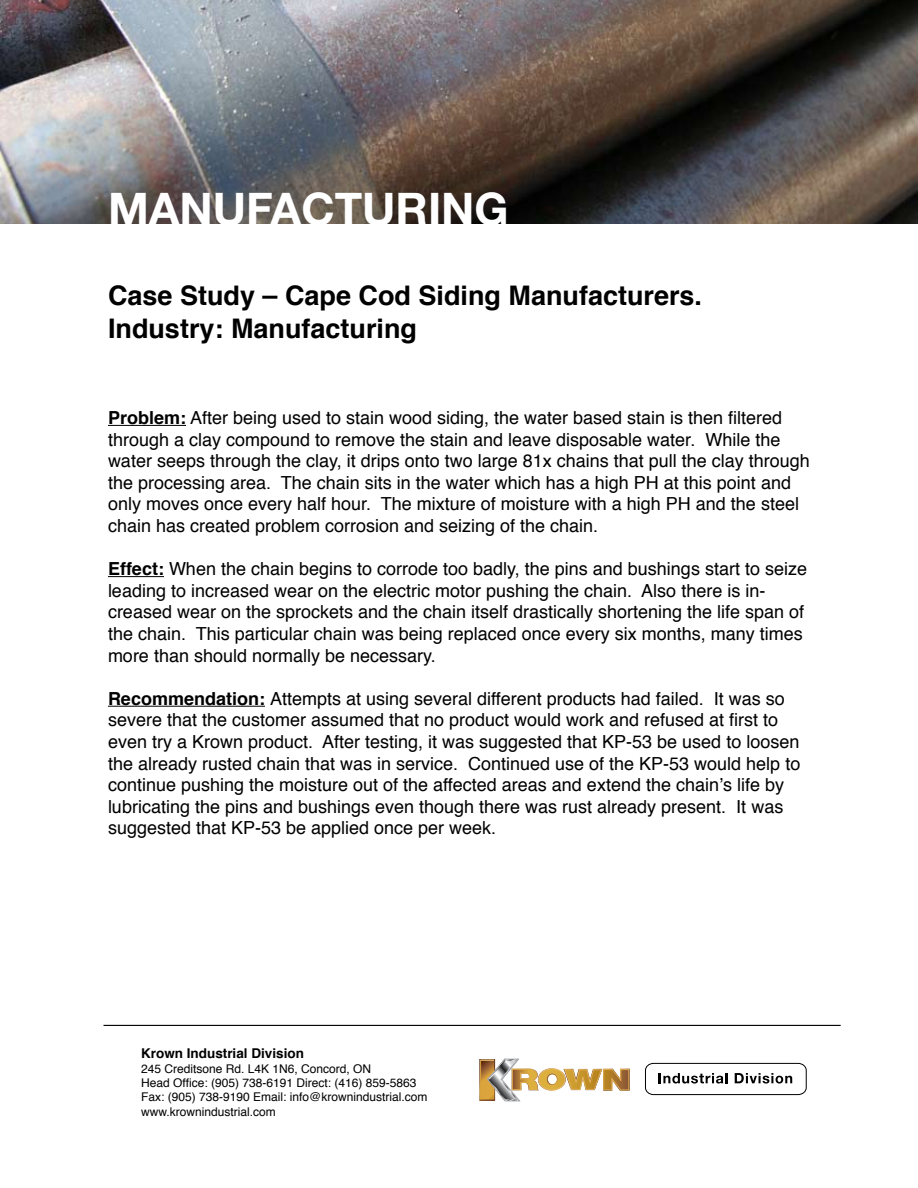
<style>
.page{position:relative;width:918px;height:1188px;background:#fff}
.page>*{position:absolute;margin:0;border:0;box-sizing:border-box;transform-origin:0 0}
.t1{font:700 45px "Helvetica Neue";color:#fff}
.t2{font:700 27px/32.4px "Helvetica";color:#000}
.t3{font:18px/21.6px "Helvetica";color:#000}
.t4{font:700 13.5px "Helvetica";color:#000}
.t5{font:12px/14.4px "Helvetica";color:#000}
.s1{font-weight:700}
</style>
<div class="page">
<hr style="left:108px;top:425px;width:78px;height:1px;background:#000">
<hr style="left:108px;top:576px;width:56px;height:1px;background:#000">
<hr style="left:108px;top:706px;width:157px;height:1px;background:#000">
<svg style="left:479px;top:1059px;width:151px;height:42px"></svg>
<svg style="left:645px;top:1063px;width:162px;height:32px"></svg>
<hr style="left:104px;top:1025px;width:737px;height:1px;background:#000">
<img style="left:0;top:0;width:918px;height:223px">
<h1 class="t1" style="left:108px;top:181px;width:402px">MANUFACTURING</h1>
<h2 class="t2" style="left:108px;top:280px;width:596px">Case Study – Cape Cod Siding Manufacturers.<br>Industry: Manufacturing</h2>
<p class="t3" style="left:108px;top:407px;width:703px"><span class="s1">Problem:</span> After being used to stain wood siding, the water based stain is then filtered through a clay compound to remove the stain and leave disposable water. While the water seeps through the clay, it drips onto two large 81x chains that pull the clay through the processing area. The chain sits in the water which has a high PH at this point and only moves once every half hour. The mixture of moisture with a high PH and the steel chain has created problem corrosion and seizing of the chain.</p>
<p class="t3" style="left:108px;top:559px;width:701px"><span class="s1">Effect:</span> When the chain begins to corrode too badly, the pins and bushings start to seize leading to increased wear on the electric motor pushing the chain. Also there is in&shy;creased wear on the sprockets and the chain itself drastically shortening the life span of the chain. This particular chain was being replaced once every six months, many times more than should normally be necessary.</p>
<p class="t3" style="left:108px;top:688px;width:694px"><span class="s1">Recommendation:</span> Attempts at using several different products had failed. It was so severe that the customer assumed that no product would work and refused at first to even try a Krown product. After testing, it was suggested that KP-53 be used to loosen the already rusted chain that was in service. Continued use of the KP-53 would help to continue pushing the moisture out of the affected areas and extend the chain’s life by lubricating the pins and bushings even though there was rust already present. It was suggested that KP-53 be applied once per week.</p>
<p class="t4" style="left:141px;top:1043px;width:164px">Krown Industrial Division</p>
<p class="t5" style="left:141px;top:1062px;width:288px">245 Creditsone Rd. L4K 1N6, Concord, ON<br>Head Office: (905) 738-6191 Direct: (416) 859-5863<br>Fax: (905) 738-9190 Email: info@krownindustrial.com www.krownindustrial.com</p>
</div>
